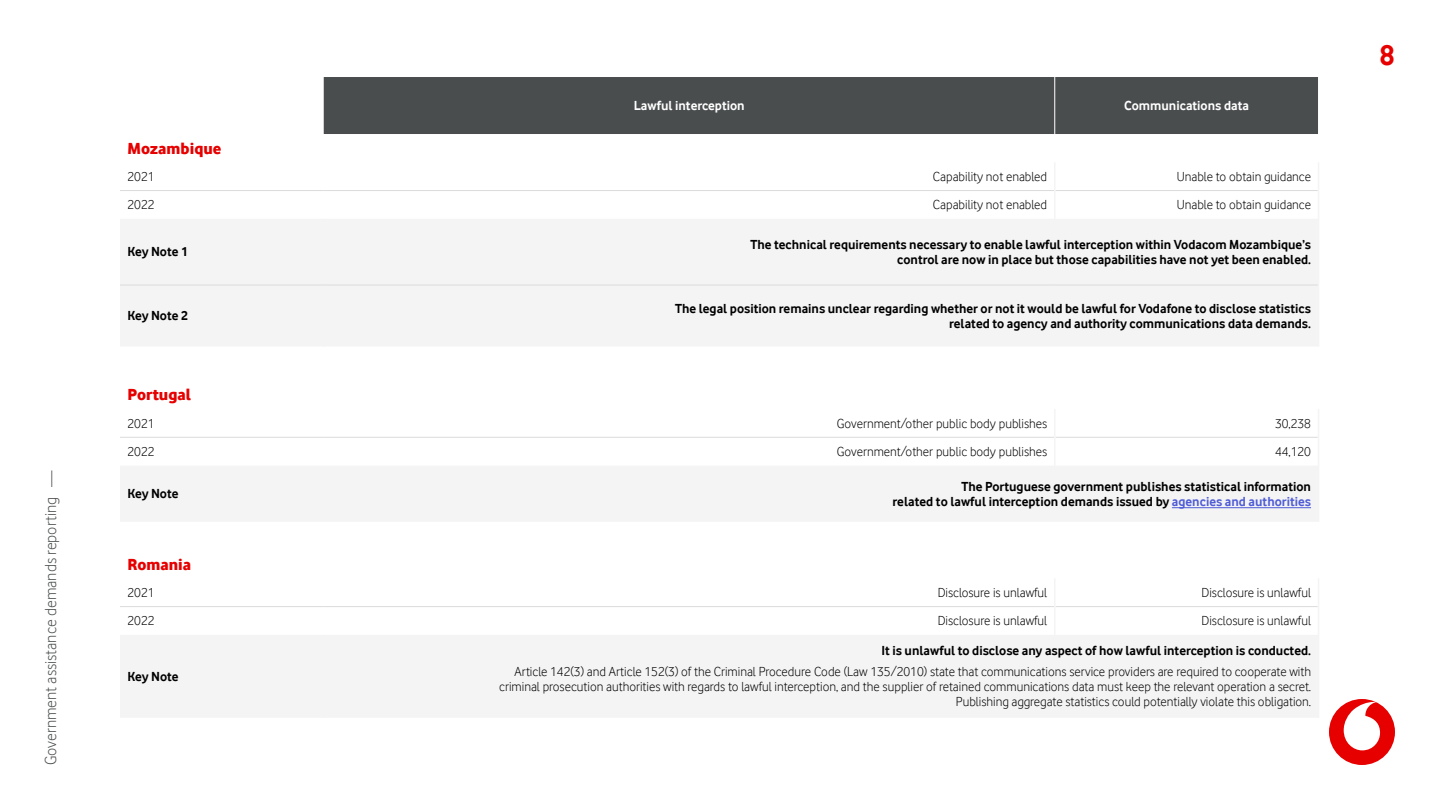
<style>
.page{position:relative;width:1440px;height:810px;background:#fff}
.page>*{position:absolute;margin:0;border:0;box-sizing:border-box;transform-origin:0 0}
.t1{font:700 30px "Vodafone Rg";color:#e60000}
.t2{font:16.5px "Vodafone Lt";color:#4a4d4e}
.t3{font:16.5px "Vodafone Ex B";color:#e60000}
.t4{font:13.5px/15px "Vodafone Lt";color:#000;text-align:right}
.t5{font:700 13.5px/15px "Vodafone Rg";color:#000;text-align:right}
.t6{font:700 13.5px "Vodafone Rg";color:#fff}
.s1{color:#4f5cd6}
</style>
<div class="page">
<div style="left:1329px;top:699px;width:66px;height:66px;background:#e60000;border-radius:50%"></div>
<svg style="left:1344px;top:702px;width:36px;height:48px"></svg>
<div style="left:324px;top:77px;width:994px;height:57px;background:#4a4d4e"></div>
<div style="left:120px;top:219px;width:1198px;height:127px;background:#f4f4f4"></div>
<hr style="left:1054px;top:77px;width:1px;height:57px;background:#fff">
<hr style="left:323px;top:219px;width:1px;height:66px;background:#f4f4f4">
<hr style="left:323px;top:285px;width:1px;height:61px;background:#f4f4f4">
<hr style="left:120px;top:190px;width:204px;height:1px;background:#dbdbdc">
<hr style="left:324px;top:190px;width:730px;height:1px;background:#dbdbdc">
<hr style="left:1056px;top:190px;width:262px;height:1px;background:#dbdbdc">
<hr style="left:1054px;top:162px;width:2px;height:29px;background:#f4f4f4">
<hr style="left:1054px;top:191px;width:2px;height:28px;background:#f4f4f4">
<svg style="left:1318px;top:163px;width:1px;height:56px"></svg>
<hr style="left:1318px;top:219px;width:1px;height:66px;background:#f4f4f4">
<hr style="left:1318px;top:285px;width:1px;height:61px;background:#f4f4f4">
<hr style="left:120px;top:285px;width:204px;height:1px;background:#dbdbdc">
<hr style="left:324px;top:285px;width:731px;height:1px;background:#dbdbdc">
<hr style="left:1055px;top:285px;width:263px;height:1px;background:#dbdbdc">
<svg style="left:120px;top:466px;width:1198px;height:251px;fill:#f4f4f4"></svg>
<hr style="left:323px;top:635px;width:2px;height:83px;background:#f4f4f4">
<hr style="left:1318px;top:635px;width:1px;height:83px;background:#f4f4f4">
<hr style="left:120px;top:437px;width:204px;height:1px;background:#dbdbdc">
<hr style="left:324px;top:437px;width:730px;height:1px;background:#dbdbdc">
<hr style="left:1056px;top:437px;width:262px;height:1px;background:#dbdbdc">
<hr style="left:1054px;top:409px;width:2px;height:28px;background:#f4f4f4">
<hr style="left:1054px;top:437px;width:2px;height:29px;background:#f4f4f4">
<svg style="left:1318px;top:409px;width:1px;height:56px"></svg>
<hr style="left:120px;top:606px;width:204px;height:1px;background:#dbdbdc">
<hr style="left:324px;top:606px;width:730px;height:1px;background:#dbdbdc">
<hr style="left:1056px;top:606px;width:262px;height:1px;background:#dbdbdc">
<hr style="left:1054px;top:578px;width:2px;height:29px;background:#f4f4f4">
<hr style="left:1054px;top:607px;width:2px;height:28px;background:#f4f4f4">
<svg style="left:1318px;top:579px;width:1px;height:55px"></svg>
<hr style="left:1318px;top:466px;width:1px;height:56px;background:#f4f4f4">
<hr style="left:1172px;top:507px;width:139px;height:1px;background:#4f5cd6">
<p class="t2" style="left:41px;top:765px;width:296px;rotate:-90deg">Government assistance demands reporting —</p>
<p class="t6" style="left:634px;top:98px;width:112px">Lawful interception</p>
<p class="t6" style="left:1124px;top:98px;width:126px">Communications data</p>
<p class="t3" style="left:128px;top:138px;width:96px">Mozambique</p>
<p class="t4" style="left:128px;top:169px;width:29px">2021</p>
<p class="t4" style="left:933px;top:169px;width:116px">Capability not enabled</p>
<p class="t4" style="left:1177px;top:169px;width:136px">Unable to obtain guidance</p>
<p class="t4" style="left:128px;top:197px;width:29px">2022</p>
<p class="t4" style="left:933px;top:197px;width:116px">Capability not enabled</p>
<p class="t4" style="left:1177px;top:197px;width:136px">Unable to obtain guidance</p>
<p class="t5" style="left:128px;top:244px;width:62px">Key Note 1</p>
<p class="t5" style="left:750px;top:237px;width:562px">The technical requirements necessary to enable lawful interception within Vodacom Mozambique’s control are now in place but those capabilities have not yet been enabled.</p>
<p class="t5" style="left:128px;top:308px;width:62px">Key Note 2</p>
<p class="t5" style="left:675px;top:301px;width:637px">The legal position remains unclear regarding whether or not it would be lawful for Vodafone to disclose statistics related to agency and authority communications data demands.</p>
<p class="t3" style="left:128px;top:385px;width:65px">Portugal</p>
<p class="t4" style="left:128px;top:415px;width:29px">2021</p>
<p class="t4" style="left:837px;top:415px;width:212px">Government/other public body publishes</p>
<p class="t4" style="left:1275px;top:415px;width:37px">30,238</p>
<p class="t4" style="left:128px;top:444px;width:29px">2022</p>
<p class="t4" style="left:837px;top:444px;width:212px">Government/other public body publishes</p>
<p class="t4" style="left:1275px;top:444px;width:37px">44,120</p>
<p class="t5" style="left:128px;top:486px;width:53px">Key Note</p>
<p class="t5" style="left:893px;top:479px;width:420px">The Portuguese government publishes statistical information<br>related to lawful interception demands issued by <span class="s1">agencies and authorities</span></p>
<p class="t3" style="left:128px;top:554px;width:65px">Romania</p>
<p class="t4" style="left:128px;top:585px;width:29px">2021</p>
<p class="t4" style="left:938px;top:585px;width:111px">Disclosure is unlawful</p>
<p class="t4" style="left:1202px;top:585px;width:111px">Disclosure is unlawful</p>
<p class="t4" style="left:128px;top:613px;width:29px">2022</p>
<p class="t4" style="left:938px;top:613px;width:111px">Disclosure is unlawful</p>
<p class="t4" style="left:1202px;top:613px;width:111px">Disclosure is unlawful</p>
<p class="t5" style="left:128px;top:669px;width:53px">Key Note</p>
<p class="t5" style="left:881px;top:643px;width:431px">It is unlawful to disclose any aspect of how lawful interception is conducted.</p>
<p class="t4" style="left:499px;top:664px;width:813px">Article 142(3) and Article 152(3) of the Criminal Procedure Code (Law 135/2010) state that communications service providers are required to cooperate with criminal prosecution authorities with regards to lawful interception, and the supplier of retained communications data must keep the relevant operation a secret.<br>Publishing aggregate statistics could potentially violate this obligation.</p>
<h1 class="t1" style="left:1380px;top:38px;width:17px">8</h1>
</div>
